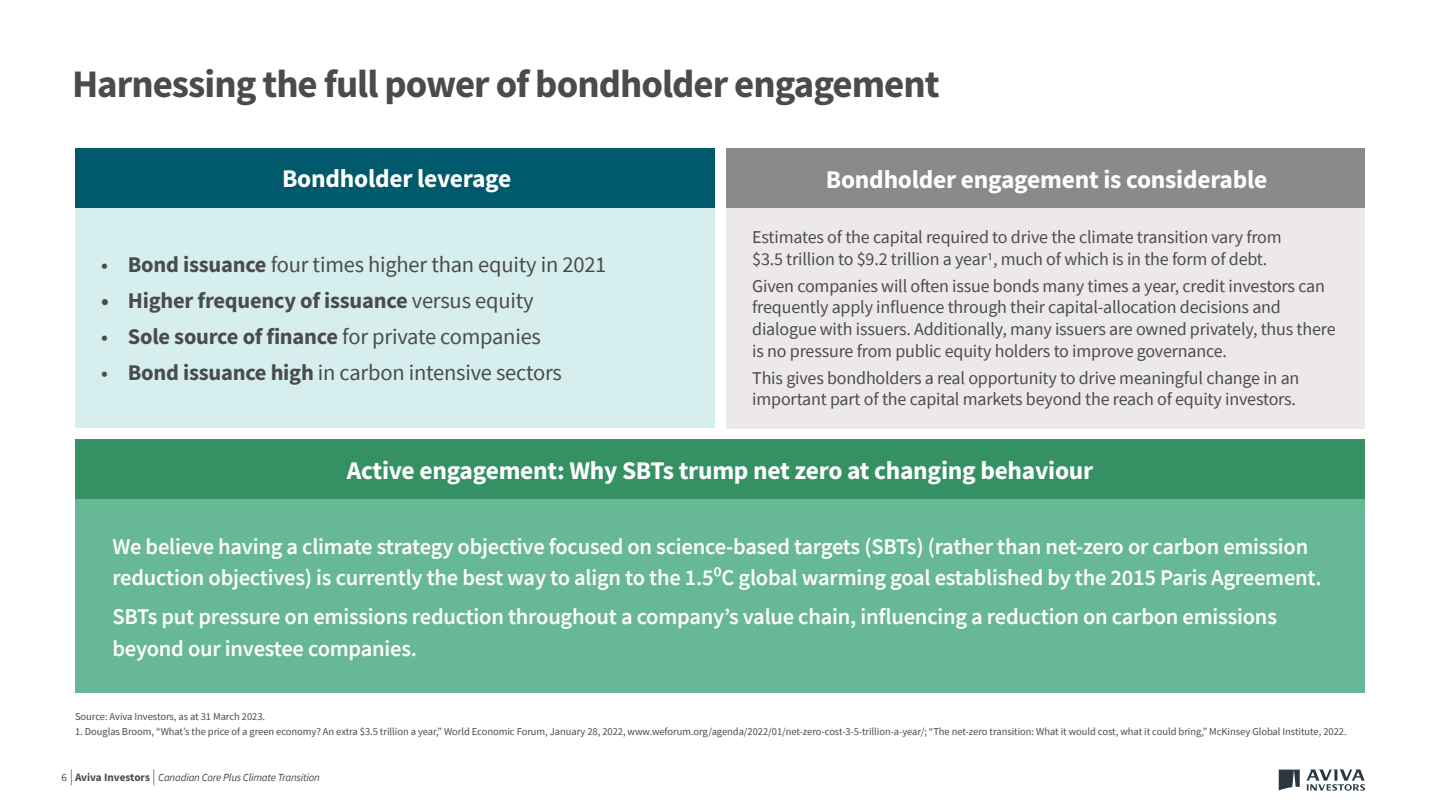
<style>
.page{position:relative;width:1440px;height:810px;background:#fff}
.page>*{position:absolute;margin:0;border:0;box-sizing:border-box;transform-origin:0 0}
.t1{font:700 39px "Source Sans Pro";letter-spacing:-.025em;color:#4a4c4c}
.t2{font:700 25.5px "Source Sans Pro";letter-spacing:-.01em;color:#fff}
.t3{font:600 22.5px/31.5px "Source Sans Pro";letter-spacing:-.01em;color:#fff}
.t4{font:22.5px "Source Sans Pro";letter-spacing:-.01em;color:#4a4c4c}
.t5{font:700 22.5px "Source Sans Pro";letter-spacing:-.01em;color:#4a4c4c}
.t6{font:18px/21.6px "Source Sans Pro";letter-spacing:-.01em;color:#4a4c4c}
.t7{font:italic 10.88px "Source Sans Pro";letter-spacing:-.02em;color:#4a4c4c}
.t8{font:10.5px "Source Sans Pro";letter-spacing:-.005em;color:#4a4c4c}
.s1{font-weight:700}
.s2{font-weight:400}
.s3{font-style:normal}
.s4{font-weight:700;font-style:normal;font-size:11.25px}
</style>
<div class="page">
<svg style="left:71px;top:770px;width:1px;height:15px"></svg>
<svg style="left:153px;top:770px;width:1px;height:15px"></svg>
<svg style="left:1306px;top:769px;width:59px;height:22px"></svg>
<svg style="left:1279px;top:770px;width:21px;height:21px"></svg>
<div style="left:726px;top:207px;width:639px;height:221px;background:#ede9e9"></div>
<div style="left:75px;top:207px;width:640px;height:221px;background:#d7eeef"></div>
<div style="left:75px;top:495px;width:1290px;height:198px;background:#67b897"></div>
<div style="left:726px;top:148px;width:639px;height:60px;background:#888a8b"></div>
<div style="left:75px;top:440px;width:1290px;height:60px;background:#359164"></div>
<div style="left:75px;top:148px;width:640px;height:60px;background:#005a6c"></div>
<h1 class="t1" style="left:72px;top:57px;width:869px">Harnessing the full power of bondholder engagement</h1>
<h2 class="t2" style="left:282px;top:162px;width:231px">Bondholder leverage</h2>
<p class="t4" style="left:101px;top:250px;width:507px">• <span class="s1">Bond issuance</span> four times higher than equity in 2021</p>
<p class="t5" style="left:101px;top:285px;width:434px">• Higher frequency of issuance <span class="s2">versus equity</span></p>
<p class="t4" style="left:101px;top:322px;width:441px">• <span class="s1">Sole source of finance</span> for private companies</p>
<p class="t4" style="left:101px;top:358px;width:462px">• <span class="s1">Bond issuance high</span> in carbon intensive sectors</p>
<h2 class="t2" style="left:826px;top:162px;width:443px">Bondholder engagement is considerable</h2>
<p class="t6" style="left:752px;top:227px;width:531px">Estimates of the capital required to drive the climate transition vary from $3.5 trillion to $9.2 trillion a year1, much of which is in the form of debt.</p>
<p class="t6" style="left:752px;top:275px;width:585px">Given companies will often issue bonds many times a year, credit investors can frequently apply influence through their capital-allocation decisions and dialogue with issuers. Additionally, many issuers are owned privately, thus there is no pressure from public equity holders to improve governance.</p>
<p class="t6" style="left:752px;top:367px;width:549px">This gives bondholders a real opportunity to drive meaningful change in an important part of the capital markets beyond the reach of equity investors.</p>
<h2 class="t2" style="left:347px;top:453px;width:748px">Active engagement: Why SBTs trump net zero at changing behaviour</h2>
<p class="t3" style="left:112px;top:530px;width:1211px">We believe having a climate strategy objective focused on science-based targets (SBTs) (rather than net-zero or carbon emission reduction objectives) is currently the best way to align to the 1.5⁰C global warming goal established by the 2015 Paris Agreement.</p>
<p class="t3" style="left:112px;top:601px;width:1166px">SBTs put pressure on emissions reduction throughout a company’s value chain, influencing a reduction on carbon emissions beyond our investee companies.</p>
<p class="t8" style="left:75px;top:710px;width:192px">Source: Aviva Investors, as at 31 March 2023.</p>
<p class="t8" style="left:75px;top:725px;width:1273px">1. Douglas Broom, “What’s the price of a green economy? An extra $3.5 trillion a year,” World Economic Forum, January 28, 2022, www.weforum.org/agenda/2022/01/net-zero-cost-3-5-trillion-a-year/; “The net-zero transition: What it would cost, what it could bring,” McKinsey Global Institute, 2022.</p>
<p class="t7" style="left:61px;top:770px;width:260px"><span class="s3">6</span> <span class="s4">Aviva Investors</span> Canadian Core Plus Climate Transition</p>
</div>
